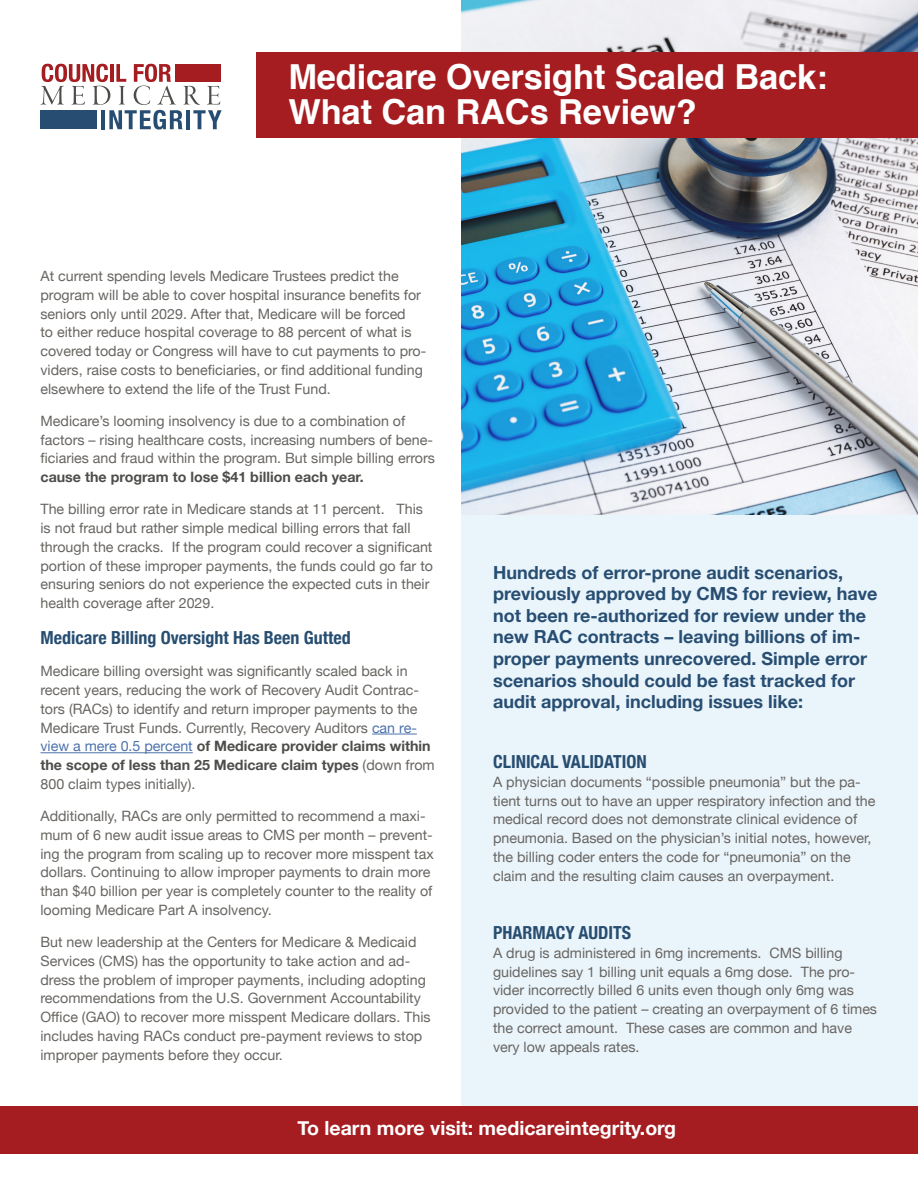
<style>
.page{position:relative;width:918px;height:1188px;background:#fff}
.page>*{position:absolute;margin:0;border:0;box-sizing:border-box;transform-origin:0 0}
.t1{font:700 34.5px "Helvetica";letter-spacing:-.005em;color:#fff}
.Body{font:700 19.5px "Helvetica Neue";color:#fff}
.Body-2{font:700 18px/21.6px "Helvetica Neue";color:#274e72}
.Body-3{font:700 condensed 18px "Helvetica Neue";color:#274e71}
.Body-4{font:14.25px/18.8px "Helvetica Neue";color:#686561}
.s1{font-weight:700;color:#4d4d4a}
.s2{color:#4d72ac}
</style>
<div class="page">
<div style="left:462px;top:510px;width:456px;height:624px;background:#eaf4fb"></div>
<img style="left:462px;top:0;width:456px;height:514px">
<div style="left:256px;top:53px;width:662px;height:85px;background:#a51d21"></div>
<hr style="left:372px;top:734px;width:45px;height:1px;background:#4d72ac">
<hr style="left:40px;top:752px;width:153px;height:1px;background:#4d72ac">
<svg style="left:40px;top:64px;width:182px;height:66px"></svg>
<div style="left:0;top:1106px;width:918px;height:47px;background:#a51d21"></div>
<p class="t1" style="left:288px;top:49px;width:541px">Medicare Oversight Scaled Back:</p>
<p class="t1" style="left:288px;top:84px;width:410px">What Can RACs Review?</p>
<p class="Body-4" style="left:40px;top:267px;width:387px">At current spending levels Medicare Trustees predict the program will be able to cover hospital insurance benefits for seniors only until 2029. After that, Medicare will be forced<br>to either reduce hospital coverage to 88 percent of what is covered today or Congress will have to cut payments to pro&shy;viders, raise costs to beneficiaries, or find additional funding elsewhere to extend the life of the Trust Fund.</p>
<p class="Body-4" style="left:40px;top:412px;width:396px">Medicare’s looming insolvency is due to a combination of factors – rising healthcare costs, increasing numbers of bene&shy;ficiaries and fraud within the program. But simple billing errors <span class="s1">cause the program to lose $41 billion each year.</span></p>
<p class="Body-4" style="left:40px;top:501px;width:394px">The billing error rate in Medicare stands at 11 percent. This is not fraud but rather simple medical billing errors that fall through the cracks. If the program could recover a significant portion of these improper payments, the funds could go far to ensuring seniors do not experience the expected cuts in their health coverage after 2029.</p>
<p class="Body-3" style="left:40px;top:623px;width:312px">Medicare Billing Oversight Has Been Gutted</p>
<p class="Body-4" style="left:40px;top:663px;width:396px">Medicare billing oversight was significantly scaled back in recent years, reducing the work of Recovery Audit Contrac&shy;tors (RACs) to identify and return improper payments to the Medicare Trust Funds. Currently, Recovery Auditors <span class="s2">can re&shy;view a mere 0.5 percent</span> <span class="s1">of Medicare provider claims within the scope of less than 25 Medicare claim types</span> (down from 800 claim types initially).</p>
<p class="Body-4" style="left:40px;top:807px;width:395px">Additionally, RACs are only permitted to recommend a maxi&shy;mum of 6 new audit issue areas to CMS per month – prevent&shy;ing the program from scaling up to recover more misspent tax dollars. Continuing to allow improper payments to drain more than $40 billion per year is completely counter to the reality of looming Medicare Part A insolvency.</p>
<p class="Body-4" style="left:40px;top:933px;width:392px">But new leadership at the Centers for Medicare &amp; Medicaid Services (CMS) has the opportunity to take action and ad&shy;dress the problem of improper payments, including adopting recommendations from the U.S. Government Accountability Office (GAO) to recover more misspent Medicare dollars. This includes having RACs conduct pre-payment reviews to stop improper payments before they occur.</p>
<p class="Body-2" style="left:493px;top:562px;width:386px">Hundreds of error-prone audit scenarios, previously approved by CMS for review, have not been re-authorized for review under the new RAC contracts – leaving billions of im&shy;proper payments unrecovered. Simple error scenarios should could be fast tracked for audit approval, including issues like:</p>
<p class="Body-3" style="left:493px;top:747px;width:155px">CLINICAL VALIDATION</p>
<p class="Body-4" style="left:493px;top:773px;width:384px">A physician documents “possible pneumonia” but the pa&shy;tient turns out to have an upper respiratory infection and the medical record does not demonstrate clinical evidence of pneumonia. Based on the physician’s initial notes, however, the billing coder enters the code for “pneumonia” on the claim and the resulting claim causes an overpayment.</p>
<p class="Body-3" style="left:493px;top:918px;width:140px">PHARMACY AUDITS</p>
<p class="Body-4" style="left:493px;top:944px;width:386px">A drug is administered in 6mg increments. CMS billing guidelines say 1 billing unit equals a 6mg dose. The pro&shy;vider incorrectly billed 6 units even though only 6mg was provided to the patient – creating an overpayment of 6 times the correct amount. These cases are common and have very low appeals rates.</p>
<p class="Body" style="left:297px;top:1113px;width:380px">To learn more visit: medicareintegrity.org</p>
</div>
